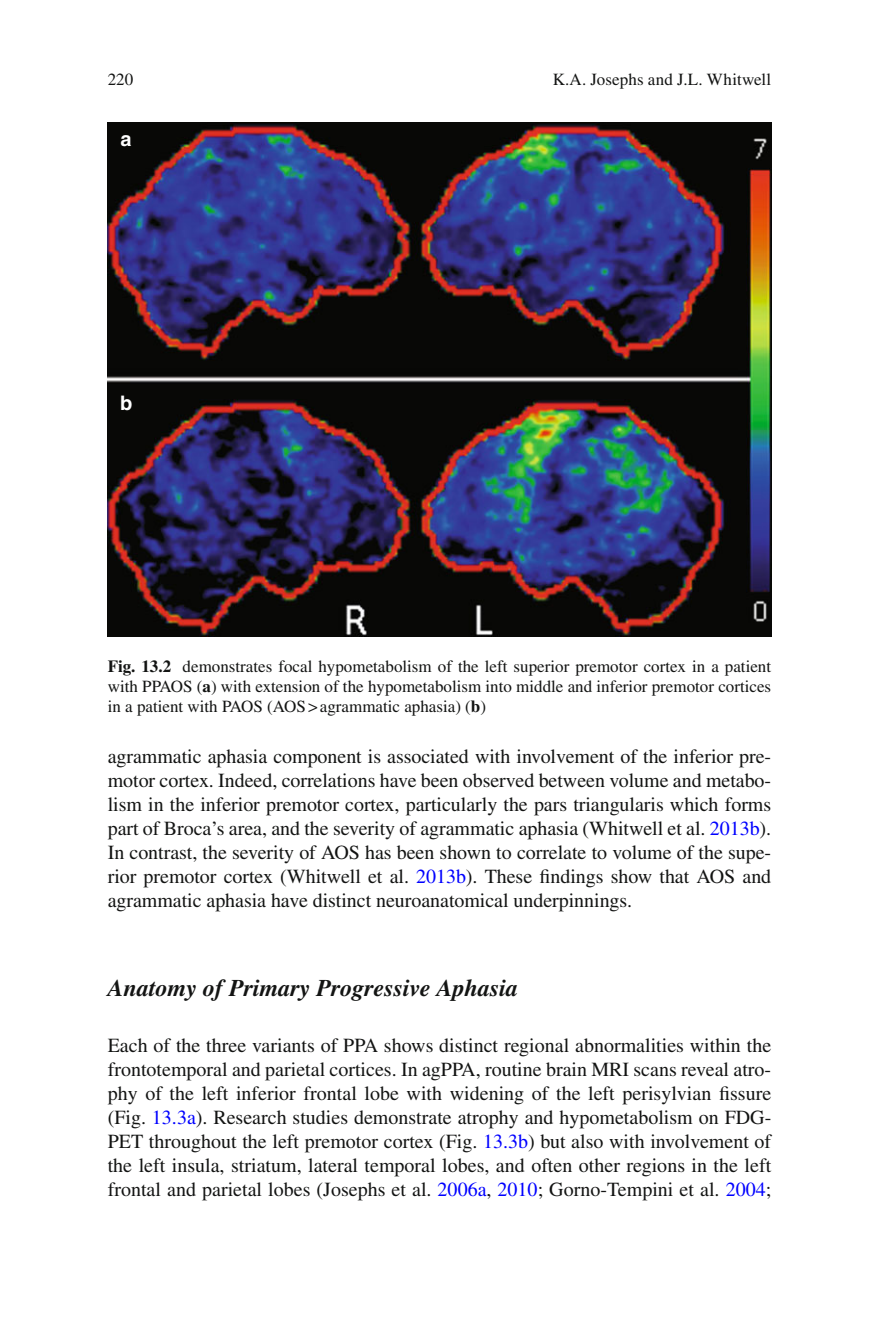
<style>
.page{position:relative;width:879px;height:1333px;background:#fff}
.page>*{position:absolute;margin:0;border:0;box-sizing:border-box;transform-origin:0 0}
.t1{font:italic 700 24px "Times";color:#131413}
.t2{font:20px/24px "Times";letter-spacing:-.005em;color:#131413;text-align:justify}
.t3{font:700 20px "Helvetica";color:#fff}
.t4{font:17px/20px "Times";color:#131413;text-align:justify}
.s1{font-weight:700}
.s2{color:#00f}
</style>
<div class="page">
<img style="left:108px;top:122px;width:663px;height:514px">
<p class="t4" style="left:108px;top:71px;width:27px">220</p>
<p class="t3" style="left:121px;top:127px;width:13px">a</p>
<p class="t3" style="left:120px;top:391px;width:14px">b</p>
<p class="t4" style="left:553px;top:71px;width:220px">K.A. Josephs and J.L. Whitwell</p>
<p class="t4" style="left:108px;top:657px;width:665px"><span class="s1">Fig. 13.2</span> demonstrates focal hypometabolism of the left superior premotor cortex in a patient with PPAOS ( <span class="s1">a</span> ) with extension of the hypometabolism into middle and inferior premotor cortices in a patient with PAOS (AOS &gt; agrammatic aphasia) ( <span class="s1">b</span> )</p>
<p class="t2" style="left:108px;top:746px;width:665px">agrammatic aphasia component is associated with involvement of the inferior pre&shy;motor cortex. Indeed, correlations have been observed between volume and metabo&shy;lism in the inferior premotor cortex, particularly the pars triangularis which forms part of Broca’s area, and the severity of agrammatic aphasia (Whitwell et al. <span class="s2">2013b</span> ).<br>In contrast, the severity of AOS has been shown to correlate to volume of the supe&shy;rior premotor cortex (Whitwell et al. <span class="s2">2013b</span> ). These findings show that AOS and agrammatic aphasia have distinct neuroanatomical underpinnings.</p>
<p class="t1" style="left:108px;top:978px;width:412px">Anatomy of Primary Progressive Aphasia</p>
<p class="t2" style="left:108px;top:1034px;width:665px">Each of the three variants of PPA shows distinct regional abnormalities within the frontotemporal and parietal cortices. In agPPA, routine brain MRI scans reveal atro&shy;phy of the left inferior frontal lobe with widening of the left perisylvian fissure (Fig. <span class="s2">13.3a</span> ). Research studies demonstrate atrophy and hypometabolism on FDG-PET throughout the left premotor cortex (Fig. <span class="s2">13.3b</span> ) but also with involvement of the left insula, striatum, lateral temporal lobes, and often other regions in the left frontal and parietal lobes (Josephs et al. <span class="s2">2006a</span> , <span class="s2">2010</span> ; Gorno-Tempini et al. <span class="s2">2004</span> ;</p>
</div>
